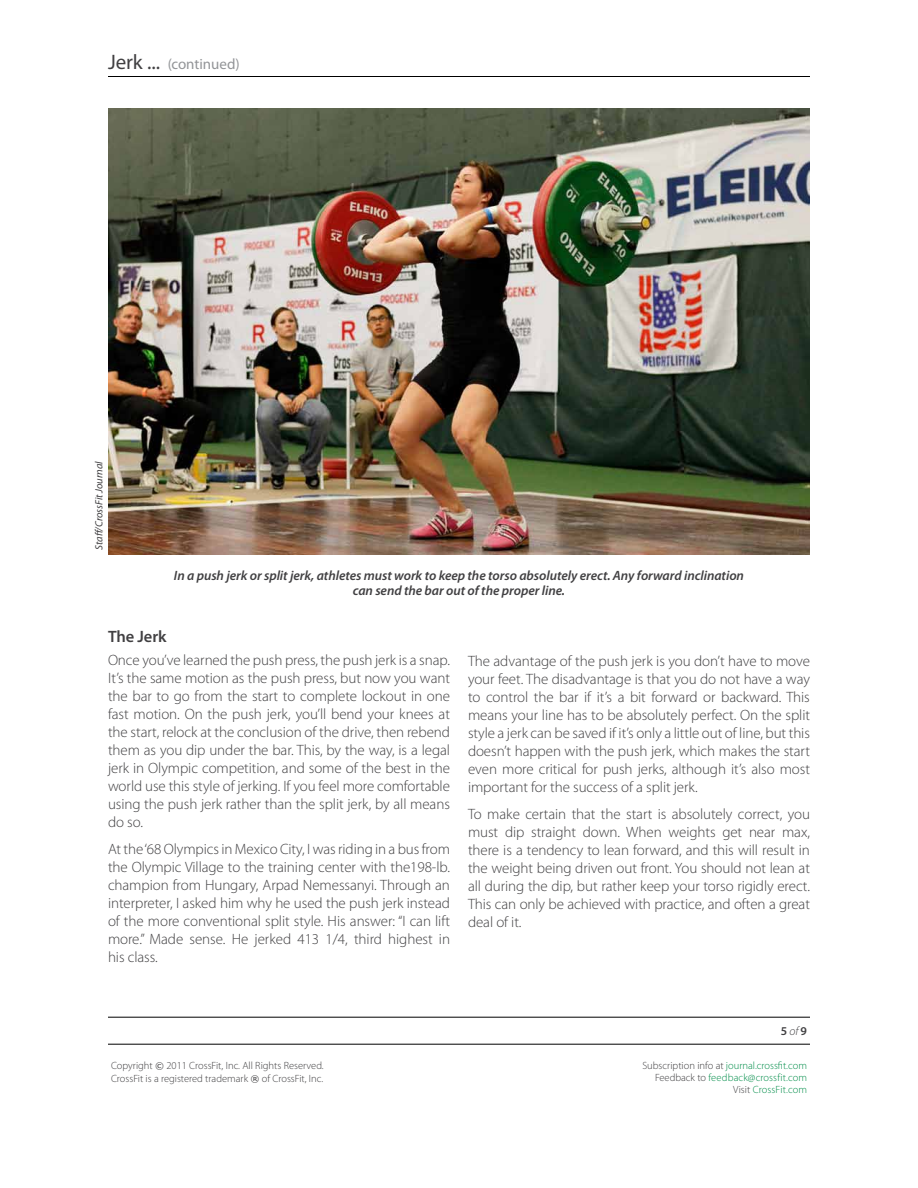
<style>
.page{position:relative;width:918px;height:1188px;background:#fff}
.page>*{position:absolute;margin:0;border:0;box-sizing:border-box;transform-origin:0 0}
.t1{font:600 16.5px "Myriad Pro";letter-spacing:-.005em;color:#414042}
.t2{font:300 15px/18px "Myriad Pro";letter-spacing:-.005em;color:#414042;text-align:justify}
.t3{font:15px "Myriad Pro";letter-spacing:-.005em;color:#939598}
.t4{font:italic 600 13.5px/15px "Myriad Pro";letter-spacing:-.005em;color:#414042;text-align:center}
.t5{font:600 12px "Myriad Pro";color:#414042}
.t6{font:300 10.5px/12.6px "Myriad Pro";color:#414042}
.t7{font:300 10.5px/12px "Myriad Pro";color:#008d49;text-align:right}
.t8{font:italic 10.5px "Myriad Pro";letter-spacing:-.005em;color:#414042}
.s1{font-size:21px;color:#414042}
.s2{font-weight:300;font-style:italic}
.s3{font-family:"Verdana";font-weight:400;font-size:9px}
.s4{color:#414042}
</style>
<div class="page">
<hr style="left:108px;top:76px;width:702px;height:1px;background:#000">
<hr style="left:108px;top:1017px;width:702px;height:1px;background:#000">
<hr style="left:108px;top:1044px;width:702px;height:1px;background:#000">
<img style="left:108px;top:108px;width:702px;height:446px">
<p class="t3" style="left:108px;top:56px;width:133px"><span class="s1">Jerk ...</span> (continued)</p>
<p class="t8" style="left:93px;top:550px;width:90px;rotate:-90deg">Staff/CrossFit Journal</p>
<p class="t4" style="left:174px;top:568px;width:572px">In a push jerk or split jerk, athletes must work to keep the torso absolutely erect. Any forward inclination can send the bar out of the proper line.</p>
<p class="t1" style="left:108px;top:628px;width:60px">The Jerk</p>
<p class="t2" style="left:108px;top:651px;width:344px">Once you’ve learned the push press, the push jerk is a snap.<br>It’s the same motion as the push press, but now you want the bar to go from the start to complete lockout in one fast motion. On the push jerk, you’ll bend your knees at the start, relock at the conclusion of the drive, then rebend them as you dip under the bar. This, by the way, is a legal jerk in Olympic competition, and some of the best in the world use this style of jerking. If you feel more comfortable using the push jerk rather than the split jerk, by all means do so.</p>
<p class="t2" style="left:108px;top:840px;width:344px">At the ‘68 Olympics in Mexico City, I was riding in a bus from the Olympic Village to the training center with the198-lb. champion from Hungary, Arpad Nemessanyi. Through an interpreter, I asked him why he used the push jerk instead of the more conventional split style. His answer: “I can lift more.” Made sense. He jerked 413 1/4, third highest in his class.</p>
<p class="t2" style="left:468px;top:652px;width:344px">The advantage of the push jerk is you don’t have to move your feet. The disadvantage is that you do not have a way to control the bar if it’s a bit forward or backward. This means your line has to be absolutely perfect. On the split style a jerk can be saved if it’s only a little out of line, but this doesn’t happen with the push jerk, which makes the start even more critical for push jerks, although it’s also most important for the success of a split jerk.</p>
<p class="t2" style="left:468px;top:805px;width:344px">To make certain that the start is absolutely correct, you must dip straight down. When weights get near max, there is a tendency to lean forward, and this will result in the weight being driven out front. You should not lean at all during the dip, but rather keep your torso rigidly erect.<br>This can only be achieved with practice, and often a great deal of it.</p>
<p class="t5" style="left:781px;top:1024px;width:28px">5 <span class="s2">of</span> 9</p>
<p class="t6" style="left:111px;top:1060px;width:214px">Copyright <span class="s3">©</span> 2011 CrossFit, Inc. All Rights Reserved.<br>CrossFit is a registered trademark <span class="s3">®</span> of CrossFit, Inc.</p>
<p class="t7" style="left:642px;top:1060px;width:166px"><span class="s4">Subscription info at</span> journal.crossfit.com<br><span class="s4">Feedback to</span> feedback@crossfit.com<br><span class="s4">Visit</span> CrossFit.com</p>
</div>
